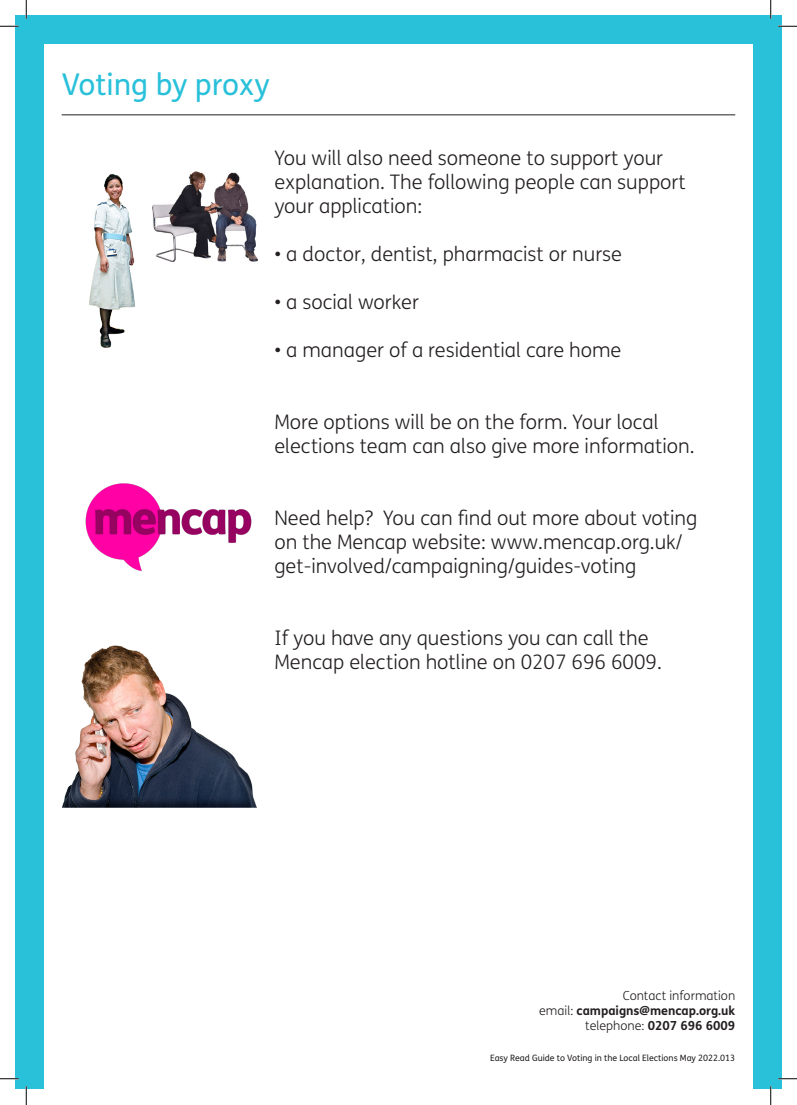
<style>
.page{position:relative;width:797px;height:1105px;background:#fff}
.page>*{position:absolute;margin:0;border:0;box-sizing:border-box;transform-origin:0 0}
.t1{font:30px "FS Mencap";color:#29c0da}
.Body_copy{font:300 20px/24px "FS Mencap";color:#231f20}
.t2{font:300 12.5px/15px "FS Mencap";color:#231f20;text-align:right}
.t3{font:8.75px "FS Mencap";color:#231f20}
.s1{font-weight:700}
</style>
<div class="page">
<div style="left:16px;top:16px;width:28px;height:1073px;background:#29c0da"></div>
<div style="left:16px;top:16px;width:765px;height:28px;background:#29c0da"></div>
<hr style="left:62px;top:115px;width:673px;height:1px;background:#231f20">
<div style="left:753px;top:16px;width:28px;height:1073px;background:#29c0da"></div>
<img style="left:89px;top:174px;width:46px;height:174px">
<img style="left:152px;top:172px;width:105px;height:89px">
<img style="left:85px;top:483px;width:167px;height:88px">
<img style="left:62px;top:645px;width:195px;height:163px">
<svg style="left:0;top:25px;width:19px;height:2px"></svg>
<svg style="left:778px;top:25px;width:19px;height:2px"></svg>
<svg style="left:0;top:1078px;width:19px;height:1px"></svg>
<svg style="left:778px;top:1078px;width:19px;height:1px"></svg>
<svg style="left:25px;top:0;width:2px;height:19px"></svg>
<svg style="left:25px;top:1086px;width:2px;height:19px"></svg>
<svg style="left:770px;top:0;width:1px;height:19px"></svg>
<svg style="left:770px;top:1086px;width:1px;height:19px"></svg>
<h1 class="t1" style="left:62px;top:67px;width:209px">Voting by proxy</h1>
<p class="Body_copy" style="left:274px;top:147px;width:413px">You will also need someone to support your explanation. The following people can support your application:</p>
<p class="Body_copy" style="left:274px;top:243px;width:349px">• a doctor, dentist, pharmacist or nurse</p>
<p class="Body_copy" style="left:274px;top:291px;width:146px">• a social worker</p>
<p class="Body_copy" style="left:274px;top:339px;width:348px">• a manager of a residential care home</p>
<p class="Body_copy" style="left:274px;top:411px;width:422px">More options will be on the form. Your local elections team can also give more information.</p>
<p class="Body_copy" style="left:274px;top:507px;width:424px">Need help? You can find out more about voting on the Mencap website: www.mencap.org.uk/ get-involved/campaigning/guides-voting</p>
<p class="Body_copy" style="left:274px;top:627px;width:389px">If you have any questions you can call the<br>Mencap election hotline on 0207 696 6009.</p>
<p class="t2" style="left:539px;top:988px;width:197px">Contact information<br>email: <span class="s1">campaigns@mencap.org.uk </span>telephone: <span class="s1">0207 696 6009</span></p>
<p class="t3" style="left:490px;top:1052px;width:246px">Easy Read Guide to Voting in the Local Elections May 2022.013</p>
</div>
